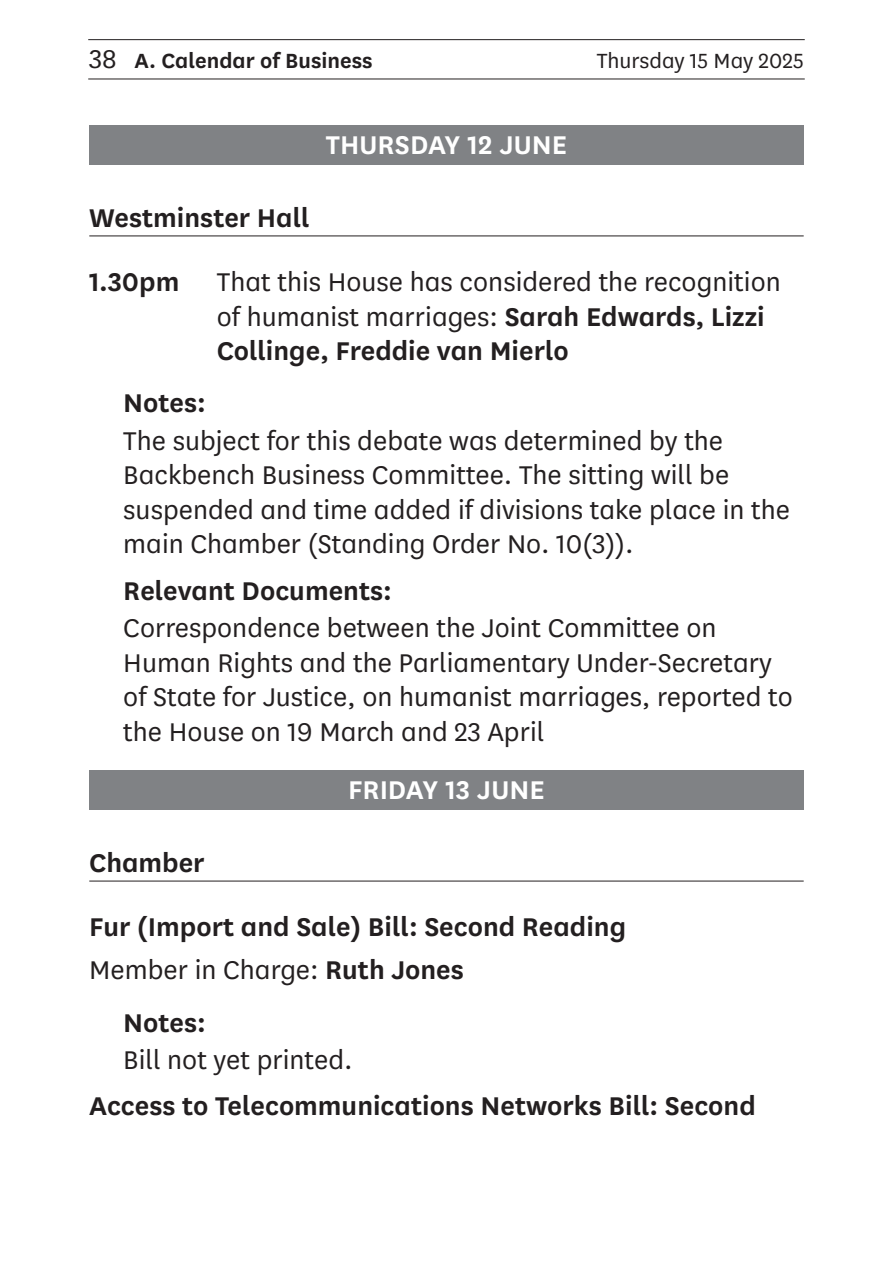
<style>
.page{position:relative;width:893px;height:1263px;background:#fff}
.page>*{position:absolute;margin:0;border:0;box-sizing:border-box;transform-origin:0 0}
.NotesText{font:30px/34.5px "National LFSN Book";color:#231f20}
.FBA-Question{font:30px/34.5px "National LFSN Book";color:#231f20}
.BoldTimingHeading{font:30px "National LFSN Semibold";color:#231f20}
.NotesTag{font:30px "National LFSN Semibold";color:#231f20}
.Heading2Grey{font:30px "National LFSN Semibold";letter-spacing:-.005em;color:#fff}
.MemberInCharge{font:30px "National LFSN Book";color:#231f20}
.Heading3Underlined{font:30px "National LFSN Semibold";color:#231f20}
.t1{font:24px "National LFSN Semibold";color:#231f20}
.t2{font:24px "National LFSN Book";color:#231f20}
.s1{font-family:"National LFSN Book";font-size:30px}
.s2{font-family:"National LFSN Semibold"}
</style>
<div class="page">
<hr style="left:88px;top:79px;width:717px;height:1px;background:#231f20">
<hr style="left:88px;top:39px;width:717px;height:1px;background:#231f20">
<div style="left:89px;top:125px;width:715px;height:40px;background:#808285"></div>
<hr style="left:89px;top:236px;width:715px;height:1px;background:#231f20">
<div style="left:89px;top:770px;width:715px;height:40px;background:#808285"></div>
<hr style="left:89px;top:881px;width:715px;height:1px;background:#231f20">
<p class="t1" style="left:89px;top:44px;width:285px"><span class="s1">38</span> A. Calendar of Business</p>
<p class="t2" style="left:597px;top:45px;width:208px">Thursday 15 May 2025</p>
<h2 class="Heading2Grey" style="left:326px;top:124px;width:33px">THURSDAY</h2>
<h2 class="Heading2Grey" style="left:468px;top:124px;width:101px">12 JUNE</h2>
<h3 class="Heading3Underlined" style="left:89px;top:197px;width:222px">Westminster Hall</h3>
<p class="FBA-Question" style="left:217px;top:264px;width:565px;text-indent:-128px"><span class="s2">1.30pm</span> That this House has considered the recognition of humanist marriages: <span class="s2">Sarah Edwards, Lizzi<br>Collinge, Freddie van Mierlo</span></p>
<p class="NotesTag" style="left:123px;top:382px;width:84px">Notes:</p>
<p class="NotesText" style="left:123px;top:422px;width:668px">The subject for this debate was determined by the Backbench Business Committee. The sitting will be suspended and time added if divisions take place in the main Chamber (Standing Order No. 10(3)).</p>
<p class="NotesTag" style="left:123px;top:570px;width:270px">Relevant Documents:</p>
<p class="NotesText" style="left:123px;top:609px;width:671px">Correspondence between the Joint Committee on Human Rights and the Parliamentary Under-Secretary of State for Justice, on humanist marriages, reported to the House on 19 March and 23 April</p>
<h2 class="Heading2Grey" style="left:348px;top:769px;width:57px">FRIDAY</h2>
<h2 class="Heading2Grey" style="left:445px;top:769px;width:101px">13 JUNE</h2>
<h3 class="Heading3Underlined" style="left:89px;top:842px;width:117px">Chamber</h3>
<p class="BoldTimingHeading" style="left:89px;top:906px;width:538px">Fur (Import and Sale) Bill: Second Reading</p>
<p class="MemberInCharge" style="left:89px;top:951px;width:376px">Member in Charge: <span class="s2">Ruth Jones</span></p>
<p class="NotesTag" style="left:123px;top:1001px;width:84px">Notes:</p>
<p class="NotesText" style="left:123px;top:1041px;width:231px">Bill not yet printed.</p>
<p class="BoldTimingHeading" style="left:89px;top:1085px;width:668px">Access to Telecommunications Networks Bill: Second</p>
</div>
